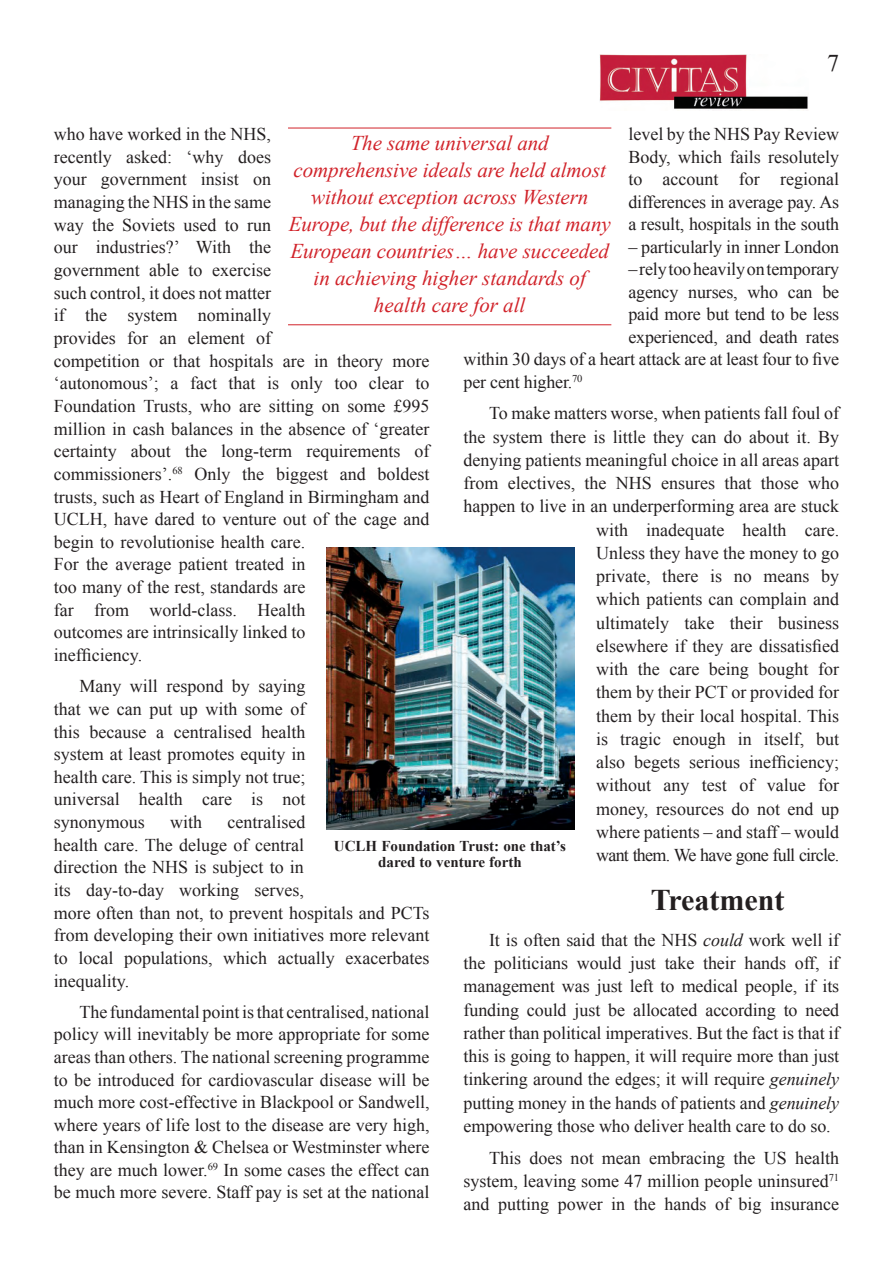
<style>
.page{position:relative;width:893px;height:1263px;background:#fff}
.page>*{position:absolute;margin:0;border:0;box-sizing:border-box;transform-origin:0 0}
.t1{font:700 30px "Times New Roman";color:#231f20}
.t2{font:24px "Times New Roman";color:#231f20}
.t3{font:italic 21px/27px "Times New Roman";letter-spacing:-.005em;color:#d1232a;text-align:center}
.t4{font:18px/22.6px "Times New Roman";color:#231f20;text-align:justify}
.t5{font:700 15px/16.5px "Times New Roman";color:#231f20;text-align:center}
.s1{font-style:italic}
</style>
<div class="page">
<img style="left:599px;top:54px;width:209px;height:55px">
<hr style="left:288px;top:128px;width:323px;height:1px;background:#d1232a">
<hr style="left:288px;top:324px;width:323px;height:1px;background:#d1232a">
<img style="left:326px;top:547px;width:249px;height:283px">
<h2 class="t2" style="left:827px;top:49px;width:13px">7</h2>
<p class="t4" style="left:54px;top:123px;width:377px;text-align:left">who have worked in the NHS,<br>recently asked: ‘why does<br>your government insist on<br>managing the NHS in the same<br>way the Soviets used to run<br>our industries?’ With the<br>government able to exercise<br>such control, it does not matter<br>if the system nominally<br>provides for an element of<br>competition or that hospitals are in theory more ‘autonomous’; a fact that is only too clear to Foundation Trusts, who are sitting on some £995 million in cash balances in the absence of ‘greater certainty about the long-term requirements of commissioners’.<sup>68</sup> Only the biggest and boldest trusts, such as Heart of England in Birmingham and UCLH, have dared to venture out of the cage and begin to revolutionise health care.<br>For the average patient treated in<br>too many of the rest, standards are<br>far from world-class. Health<br>outcomes are intrinsically linked to<br>inefficiency.</p>
<p class="t4" style="left:54px;top:675px;width:253px;text-indent:26px">Many will respond by saying that we can put up with some of this because a centralised health system at least promotes equity in health care. This is simply not true; universal health care is not synonymous</p>
<p class="t4" style="left:628px;top:123px;width:212px">level by the NHS Pay Review Body, which fails resolutely to account for regional differences in average pay. As a result, hospitals in the south</p>
<p class="t4" style="left:628px;top:235px;width:212px">– particularly in inner London</p>
<p class="t4" style="left:628px;top:258px;width:212px">– rely too heavily on temporary</p>
<p class="t4" style="left:628px;top:280px;width:212px">agency nurses, who can be</p>
<p class="t4" style="left:628px;top:303px;width:212px">paid more but tend to be less</p>
<p class="t4" style="left:628px;top:325px;width:212px">experienced, and death rates</p>
<p class="t4" style="left:463px;top:348px;width:377px">within 30 days of a heart attack are at least four to five</p>
<p class="t4" style="left:463px;top:370px;width:120px">per cent higher.<sup>70</sup></p>
<p class="t4" style="left:463px;top:402px;width:377px;line-height:23.2px;text-align:right">To make matters worse, when patients fall foul of the system there is little they can do about it. By denying patients meaningful choice in all areas apart from electives, the NHS ensures that those who happen to live in an underperforming area are stuck with inadequate health care.<br>Unless they have the money to go<br>private, there is no means by<br>which patients can complain and<br>ultimately take their business<br>elsewhere if they are dissatisfied<br>with the care being bought for<br>them by their PCT or provided for<br>them by their local hospital. This<br>is tragic enough in itself, but<br>also begets serious inefficiency;<br>without any test of value for<br>money, resources do not end up<br>where patients – and staff – would<br>want them. We have gone full circle.</p>
<h1 class="t1" style="left:650px;top:883px;width:135px">Treatment</h1>
<p class="t4" style="left:463px;top:928px;width:377px;line-height:23.2px;text-indent:26px">It is often said that the NHS <span class="s1">could</span> work well if the politicians would just take their hands off, if management was just left to medical people, if its funding could just be allocated according to need rather than political imperatives. But the fact is that if this is going to happen, it will require more than just tinkering around the edges; it will require <span class="s1">genuinely </span>putting money in the hands of patients and <span class="s1">genuinely </span>empowering those who deliver health care to do so.</p>
<p class="t4" style="left:463px;top:1146px;width:377px;line-height:23.2px;text-indent:26px">This does not mean embracing the US health system, leaving some 47 million people uninsured<sup>71 </sup>and putting power in the hands of big insurance</p>
<p class="t3" style="left:289px;top:129px;width:323px">The same universal and comprehensive ideals are held almost without exception across Western<br>Europe, but the difference is that many<br>European countries… have succeeded in achieving higher standards of health care for all</p>
<p class="t4" style="left:54px;top:811px;width:377px;text-align:left;text-indent:173px">centralised<br>health care. The deluge of central<br>direction the NHS is subject to in<br>its day-to-day working serves,<br>more often than not, to prevent hospitals and PCTs from developing their own initiatives more relevant to local populations, which actually exacerbates inequality.</p>
<p class="t4" style="left:54px;top:1000px;width:377px;text-indent:26px">The fundamental point is that centralised, national policy will inevitably be more appropriate for some areas than others. The national screening programme to be introduced for cardiovascular disease will be much more cost-effective in Blackpool or Sandwell, where years of life lost to the disease are very high, than in Kensington &amp; Chelsea or Westminster where they are much lower.<sup>69</sup> In some cases the effect can be much more severe. Staff pay is set at the national</p>
<p class="t4" style="left:170px;top:811px;width:34px">with</p>
<p class="t5" style="left:334px;top:837px;width:234px">UCLH Foundation Trust: one that’s dared to venture forth</p>
</div>
